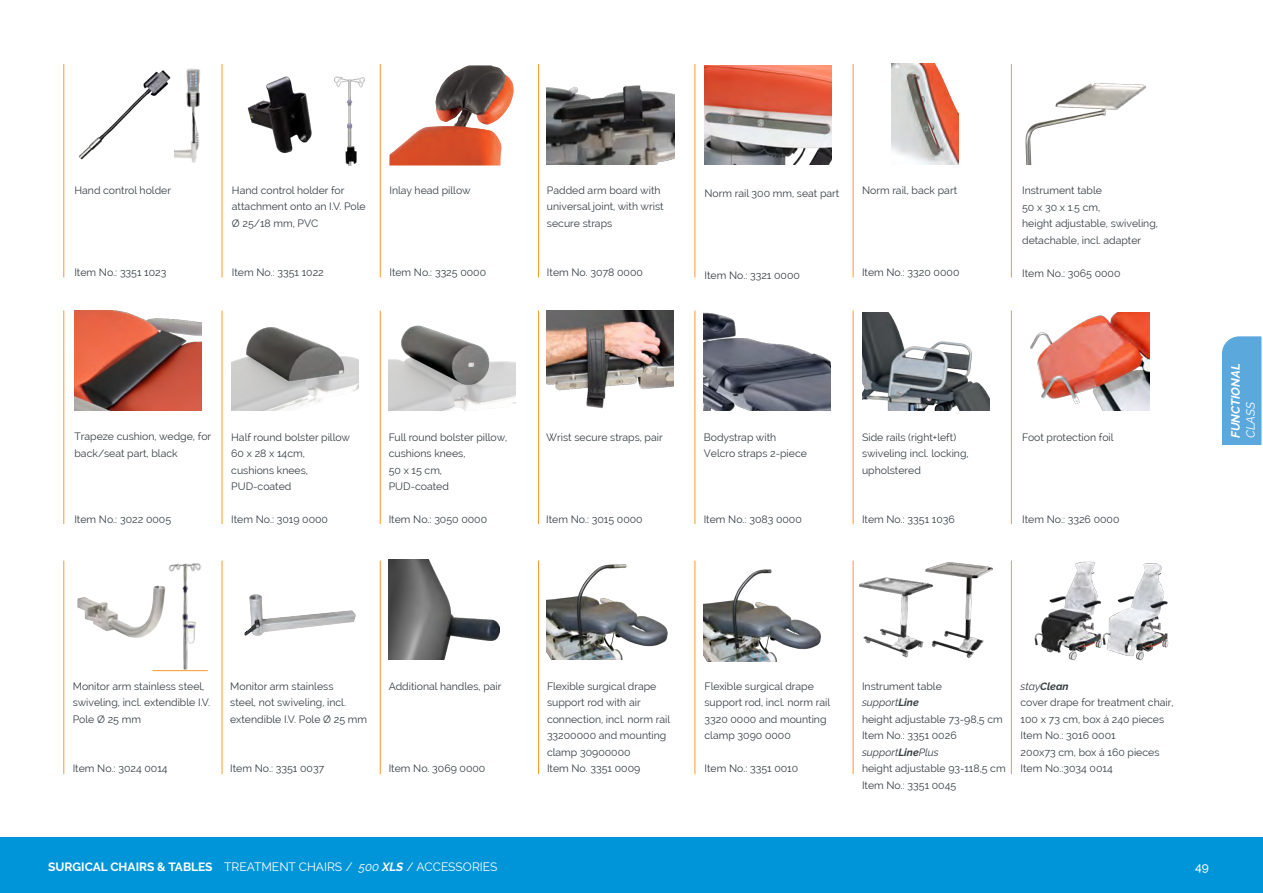
<style>
.page{position:relative;width:1263px;height:893px;background:#fff}
.page>*{position:absolute;margin:0;border:0;box-sizing:border-box;transform-origin:0 0}
.Dokumenttitel{font:12px "Raleway";color:#fff}
.fließtext{font:italic 700 12px "Raleway";color:#fff}
.fließtext-2{font:italic 12px "Raleway";color:#fff}
.t1{font:500 12px "Raleway";color:#fff}
.IHV-Eintragstext{font:10.5px/16.5px "Raleway";color:#373f43}
.IHV-Eintragstext-2{font:italic 10.5px "Raleway";color:#373f43}
.IHV-Eintragstext-3{font:italic 700 10.5px "Raleway";color:#373f43}
.s1{font-weight:700}
.s2{font-weight:400}
.s3{font-style:italic}
.s4{font-weight:700;font-style:italic}
</style>
<div class="page">
<div style="left:0;top:838px;width:1263px;height:55px;background:#0095d9"></div>
<hr style="left:63px;top:311px;width:1px;height:213px;background:#ff9929">
<hr style="left:222px;top:311px;width:1px;height:213px;background:#ff9929">
<hr style="left:380px;top:311px;width:1px;height:213px;background:#ff9929">
<hr style="left:538px;top:311px;width:1px;height:213px;background:#ff9929">
<hr style="left:694px;top:311px;width:1px;height:213px;background:#ff9929">
<hr style="left:853px;top:311px;width:1px;height:213px;background:#ff9929">
<hr style="left:1011px;top:311px;width:1px;height:213px;background:#ff9929">
<hr style="left:63px;top:561px;width:1px;height:213px;background:#ff9929">
<hr style="left:222px;top:561px;width:1px;height:213px;background:#ff9929">
<hr style="left:380px;top:561px;width:1px;height:213px;background:#ff9929">
<hr style="left:538px;top:561px;width:1px;height:213px;background:#ff9929">
<hr style="left:694px;top:561px;width:1px;height:213px;background:#ff9929">
<hr style="left:853px;top:561px;width:1px;height:213px;background:#ff9929">
<hr style="left:1011px;top:561px;width:1px;height:213px;background:#ff9929">
<hr style="left:63px;top:64px;width:1px;height:213px;background:#ff9929">
<hr style="left:222px;top:64px;width:1px;height:213px;background:#ff9929">
<hr style="left:380px;top:64px;width:1px;height:213px;background:#ff9929">
<hr style="left:538px;top:64px;width:1px;height:213px;background:#ff9929">
<hr style="left:694px;top:64px;width:1px;height:213px;background:#ff9929">
<hr style="left:853px;top:64px;width:1px;height:213px;background:#ff9929">
<hr style="left:1011px;top:64px;width:1px;height:213px;background:#ff9929">
<hr style="left:153px;top:670px;width:55px;height:1px;background:#ff9929">
<img style="left:389px;top:560px;width:111px;height:100px">
<img style="left:389px;top:65px;width:125px;height:100px">
<img style="left:547px;top:85px;width:127px;height:79px">
<img style="left:704px;top:65px;width:127px;height:99px">
<img style="left:891px;top:64px;width:67px;height:100px">
<img style="left:546px;top:311px;width:127px;height:98px">
<img style="left:704px;top:312px;width:127px;height:99px">
<img style="left:231px;top:327px;width:127px;height:84px">
<img style="left:389px;top:325px;width:127px;height:86px">
<img style="left:862px;top:312px;width:127px;height:99px">
<img style="left:547px;top:564px;width:121px;height:96px">
<img style="left:1030px;top:312px;width:119px;height:99px">
<img style="left:704px;top:569px;width:118px;height:93px">
<img style="left:1107px;top:563px;width:62px;height:98px">
<img style="left:1034px;top:561px;width:73px;height:100px">
<img style="left:965px;top:563px;width:28px;height:95px">
<img style="left:1025px;top:83px;width:122px;height:82px">
<img style="left:74px;top:310px;width:127px;height:101px">
<img style="left:859px;top:562px;width:106px;height:96px">
<img style="left:77px;top:585px;width:82px;height:53px">
<img style="left:244px;top:594px;width:112px;height:42px">
<img style="left:159px;top:563px;width:42px;height:106px">
<img style="left:176px;top:68px;width:24px;height:95px">
<img style="left:78px;top:70px;width:98px;height:90px">
<img style="left:247px;top:76px;width:65px;height:77px">
<img style="left:334px;top:76px;width:31px;height:90px">
<div style="left:1222px;top:336px;width:40px;height:109px;background:#5ba8dc"></div>
<p class="IHV-Eintragstext" style="left:74px;top:182px;width:98px">Hand control holder</p>
<p class="IHV-Eintragstext" style="left:74px;top:264px;width:93px">Item No.: 3351 1023</p>
<p class="IHV-Eintragstext" style="left:232px;top:182px;width:135px">Hand control holder for attachment onto an I.V. Pole</p>
<p class="IHV-Eintragstext" style="left:232px;top:215px;width:88px">Ø 25/18 mm, PVC</p>
<p class="IHV-Eintragstext" style="left:232px;top:264px;width:93px">Item No.: 3351 1022</p>
<p class="IHV-Eintragstext" style="left:389px;top:182px;width:83px">Inlay head pillow</p>
<p class="IHV-Eintragstext" style="left:389px;top:264px;width:98px">Item No.: 3325 0000</p>
<p class="IHV-Eintragstext" style="left:547px;top:182px;width:118px">Padded arm board with universal joint, with wrist secure straps</p>
<p class="IHV-Eintragstext" style="left:547px;top:264px;width:98px">Item No. 3078 0000</p>
<p class="IHV-Eintragstext" style="left:704px;top:185px;width:136px">Norm rail 300 mm, seat part</p>
<p class="IHV-Eintragstext" style="left:862px;top:182px;width:97px">Norm rail, back part</p>
<p class="IHV-Eintragstext" style="left:704px;top:267px;width:97px">Item No.: 3321 0000</p>
<p class="IHV-Eintragstext" style="left:862px;top:264px;width:99px">Item No.: 3320 0000</p>
<p class="IHV-Eintragstext" style="left:1022px;top:182px;width:81px">Instrument table</p>
<p class="IHV-Eintragstext" style="left:1022px;top:199px;width:80px">50 x 30 x 1.5 cm,</p>
<p class="IHV-Eintragstext" style="left:1022px;top:215px;width:137px">height adjustable, swiveling, detachable, incl. adapter</p>
<p class="IHV-Eintragstext" style="left:1022px;top:265px;width:100px">Item No.: 3065 0000</p>
<p class="IHV-Eintragstext" style="left:74px;top:428px;width:138px">Trapeze cushion, wedge, for back/seat part, black</p>
<p class="IHV-Eintragstext" style="left:74px;top:511px;width:98px">Item No.: 3022 0005</p>
<p class="IHV-Eintragstext" style="left:231px;top:429px;width:120px">Half round bolster pillow</p>
<p class="IHV-Eintragstext" style="left:231px;top:445px;width:75px">60 x 28 x 14cm,</p>
<p class="IHV-Eintragstext" style="left:231px;top:462px;width:78px">cushions knees,</p>
<p class="IHV-Eintragstext" style="left:231px;top:478px;width:62px">PUD-coated</p>
<p class="IHV-Eintragstext" style="left:231px;top:511px;width:98px">Item No.: 3019 0000</p>
<p class="IHV-Eintragstext" style="left:389px;top:429px;width:120px">Full round bolster pillow, cushions knees,</p>
<p class="IHV-Eintragstext" style="left:389px;top:462px;width:55px">50 x 15 cm,</p>
<p class="IHV-Eintragstext" style="left:389px;top:478px;width:62px">PUD-coated</p>
<p class="IHV-Eintragstext" style="left:389px;top:511px;width:100px">Item No.: 3050 0000</p>
<p class="IHV-Eintragstext" style="left:546px;top:429px;width:118px">Wrist secure straps, pair</p>
<p class="IHV-Eintragstext" style="left:546px;top:511px;width:98px">Item No.: 3015 0000</p>
<p class="IHV-Eintragstext" style="left:704px;top:429px;width:74px">Bodystrap with</p>
<p class="IHV-Eintragstext" style="left:704px;top:445px;width:105px">Velcro straps 2-piece</p>
<p class="IHV-Eintragstext" style="left:704px;top:511px;width:100px">Item No.: 3083 0000</p>
<p class="IHV-Eintragstext" style="left:862px;top:429px;width:96px">Side rails (right+left)</p>
<p class="IHV-Eintragstext" style="left:862px;top:445px;width:108px">swiveling incl. locking, upholstered</p>
<p class="IHV-Eintragstext" style="left:862px;top:511px;width:94px">Item No.: 3351 1036</p>
<p class="IHV-Eintragstext" style="left:1022px;top:429px;width:93px">Foot protection foil</p>
<p class="IHV-Eintragstext" style="left:1022px;top:511px;width:99px">Item No.: 3326 0000</p>
<p class="fließtext" style="left:1228px;top:438px;width:76px;rotate:-90deg">FUNCTIONAL</p>
<p class="fließtext-2" style="left:1243px;top:438px;width:38px;rotate:-90deg">CLASS</p>
<p class="IHV-Eintragstext" style="left:73px;top:678px;width:139px">Monitor arm stainless steel, swiveling, incl. extendible I.V.<br>Pole Ø 25 mm</p>
<p class="IHV-Eintragstext" style="left:73px;top:760px;width:96px">Item No.: 3024 0014</p>
<p class="IHV-Eintragstext" style="left:230px;top:678px;width:138px">Monitor arm stainless<br>steel, not swiveling, incl. extendible I.V. Pole Ø 25 mm</p>
<p class="IHV-Eintragstext" style="left:230px;top:760px;width:96px">Item No.: 3351 0037</p>
<p class="IHV-Eintragstext" style="left:389px;top:678px;width:114px">Additional handles, pair</p>
<p class="IHV-Eintragstext" style="left:389px;top:760px;width:98px">Item No. 3069 0000</p>
<p class="IHV-Eintragstext" style="left:547px;top:678px;width:125px">Flexible surgical drape support rod with air connection, incl. norm rail<br>33200000 and mounting clamp 30900000</p>
<p class="IHV-Eintragstext" style="left:547px;top:760px;width:95px">Item No. 3351 0009</p>
<p class="IHV-Eintragstext" style="left:704px;top:678px;width:127px">Flexible surgical drape support rod, incl. norm rail<br>3320 0000 and mounting clamp 3090 0000</p>
<p class="IHV-Eintragstext" style="left:704px;top:760px;width:95px">Item No.: 3351 0010</p>
<p class="IHV-Eintragstext" style="left:862px;top:678px;width:81px">Instrument table</p>
<p class="IHV-Eintragstext-2" style="left:862px;top:696px;width:58px">support<span class="s1">Line</span></p>
<p class="IHV-Eintragstext" style="left:862px;top:711px;width:142px">height adjustable 73-98,5 cm</p>
<p class="IHV-Eintragstext" style="left:862px;top:727px;width:96px">Item No.: 3351 0026</p>
<p class="IHV-Eintragstext-2" style="left:862px;top:746px;width:78px">support<span class="s1">Line</span>Plus</p>
<p class="IHV-Eintragstext" style="left:862px;top:760px;width:145px">height adjustable 93-118,5 cm</p>
<p class="IHV-Eintragstext" style="left:862px;top:777px;width:96px">Item No.: 3351 0045</p>
<p class="IHV-Eintragstext-3" style="left:1020px;top:680px;width:50px"><span class="s2">stay</span>Clean</p>
<p class="IHV-Eintragstext" style="left:1020px;top:694px;width:154px">cover drape for treatment chair,</p>
<p class="IHV-Eintragstext" style="left:1020px;top:711px;width:145px">100 x 73 cm, box á 240 pieces</p>
<p class="IHV-Eintragstext" style="left:1020px;top:727px;width:97px">Item No.: 3016 0001</p>
<p class="IHV-Eintragstext" style="left:1020px;top:744px;width:140px">200x73 cm, box á 160 pieces</p>
<p class="IHV-Eintragstext" style="left:1020px;top:760px;width:94px">Item No.:3034 0014</p>
<p class="Dokumenttitel" style="left:48px;top:860px;width:451px"><span class="s1">SURGICAL CHAIRS &amp; TABLES</span> TREATMENT CHAIRS / <span class="s3">500</span> <span class="s4">XLS</span> / ACCESSORIES</p>
<p class="t1" style="left:1195px;top:860px;width:15px">49</p>
</div>
